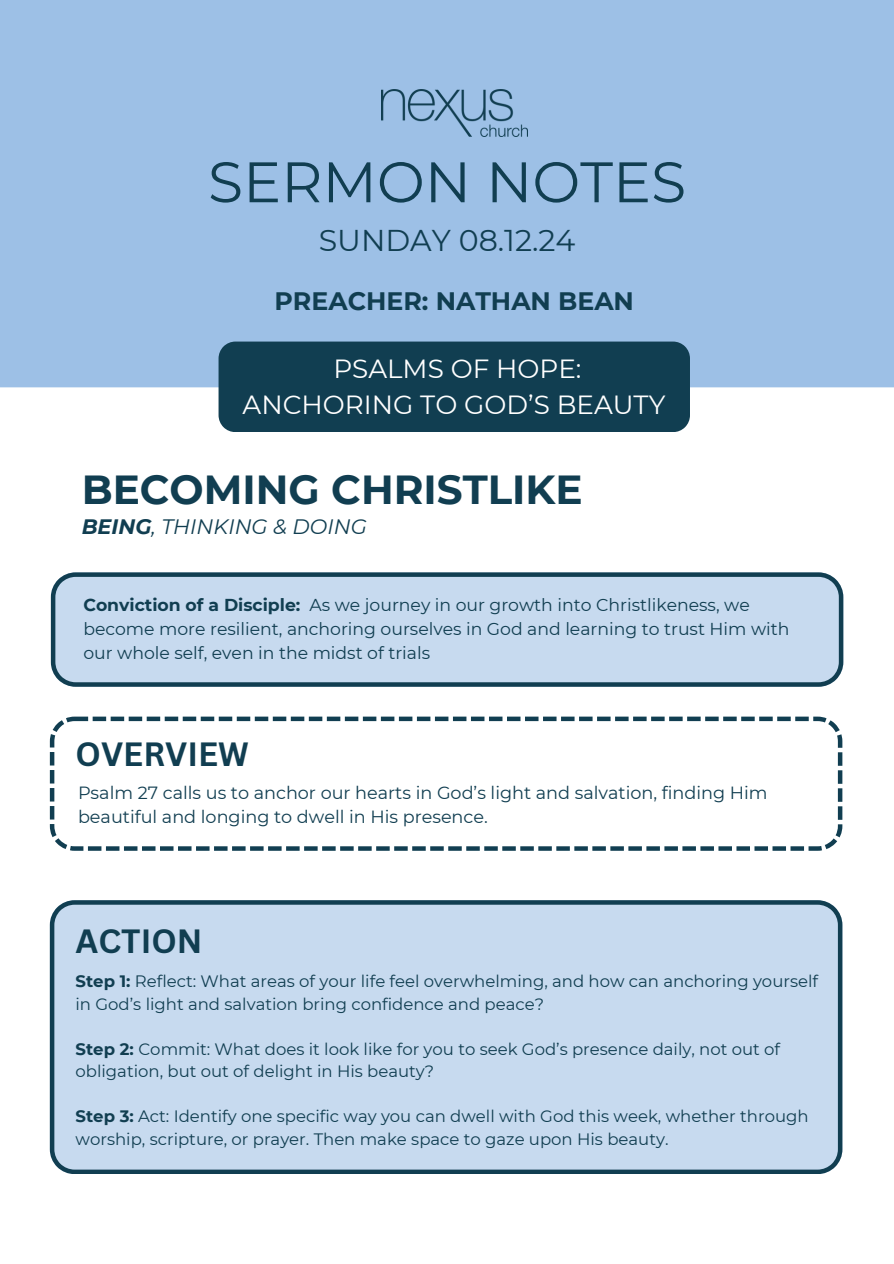
<style>
.page{position:relative;width:894px;height:1264px;background:#fff}
.page>*{position:absolute;margin:0;border:0;box-sizing:border-box;transform-origin:0 0}
.t1{font:57px "Montserrat";color:#113e51}
.t2{font:700 40.5px "Montserrat";color:#113e51}
.t3{font:700 32.7px "Canva Sans";color:#113e51}
.t4{font:30px "Montserrat";color:#113e51}
.t5{font:26.25px/36px "Montserrat";color:#fff;text-align:center}
.t6{font:700 25.2px "Montserrat";color:#113e51}
.t7{font:italic 20.85px "Montserrat";color:#113e51}
.t8{font:17.7px/23.7px "Montserrat";color:#113e51}
.t9{font:17.25px/23.9px "Montserrat";color:#113e51}
.t10{font:16.5px/22.5px "Montserrat";color:#113e51}
.s1{font-weight:700}
</style>
<div class="page">
<div style="left:0;top:0;width:893px;height:387px;background:#9dc0e6"></div>
<img style="left:381px;top:89px;width:146px;height:48px">
<div style="left:218px;top:341px;width:471px;height:91px;background:#113e51"></div>
<svg style="left:51px;top:572px;width:792px;height:114px;background:#b7cce1"></svg>
<div style="left:50px;top:900px;width:792px;height:273px;background:#c7daef"></div>
<svg style="left:50px;top:716px;width:792px;height:134px"></svg>
<p class="t1" style="left:208px;top:147px;width:479px">SERMON NOTES</p>
<h1 class="t4" style="left:318px;top:222px;width:258px">SUNDAY 08.12.24</h1>
<h5 class="t6" style="left:274px;top:285px;width:361px">PREACHER: NATHAN BEAN</h5>
<h4 class="t5" style="left:242px;top:351px;width:424px">PSALMS OF HOPE:<br>ANCHORING TO GOD’S BEAUTY</h4>
<h6 class="t2" style="left:82px;top:465px;width:502px">BECOMING CHRISTLIKE</h6>
<p class="t7" style="left:82px;top:514px;width:286px"><span class="s1">BEING</span>, THINKING &amp; DOING</p>
<h2 class="t9" style="left:83px;top:593px;width:707px"><span class="s1">Conviction of a Disciple:</span> As we journey in our growth into Christlikeness, we become more resilient, anchoring ourselves in God and learning to trust Him with our whole self, even in the midst of trials</h2>
<p class="t3" style="left:75px;top:731px;width:175px">OVERVIEW</p>
<p class="t8" style="left:78px;top:780px;width:690px">Psalm 27 calls us to anchor our hearts in God’s light and salvation, finding Him beautiful and longing to dwell in His presence.</p>
<p class="t3" style="left:75px;top:917px;width:128px">ACTION</p>
<h3 class="t10" style="left:75px;top:970px;width:743px"><span class="s1">Step 1:</span> Reflect: What areas of your life feel overwhelming, and how can anchoring yourself in God’s light and salvation bring confidence and peace?</h3>
<p class="t10" style="left:75px;top:1037px;width:706px"><span class="s1">Step 2:</span> Commit: What does it look like for you to seek God’s presence daily, not out of obligation, but out of delight in His beauty?</p>
<h3 class="t10" style="left:75px;top:1105px;width:734px"><span class="s1">Step 3:</span> Act: Identify one specific way you can dwell with God this week, whether through worship, scripture, or prayer. Then make space to gaze upon His beauty.</h3>
</div>
